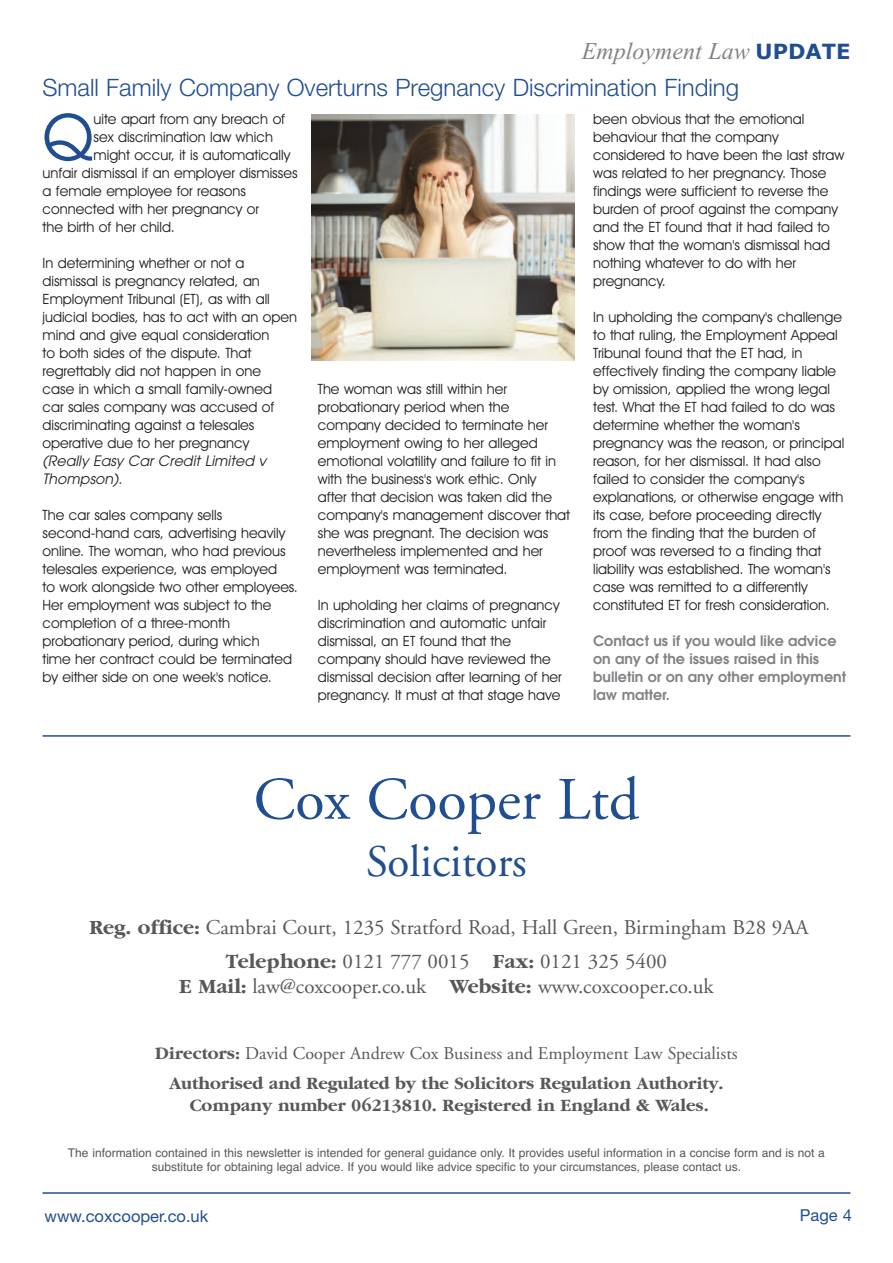
<style>
.page{position:relative;width:893px;height:1263px;background:#fff}
.page>*{position:absolute;margin:0;border:0;box-sizing:border-box;transform-origin:0 0}
.t1{font:64.95px "Avant Garde IT Cby BT";color:#214e91}
.t2{font:60px "Adobe Garamond";color:#214e91}
.t3{font:45px "Adobe Garamond";color:#214e91}
.t4{font:300 24px "Helvetica Neue";color:#214e91}
.t5{font:italic 24px "Times";color:#808285}
.t6{font:21px/33.8px "Adobe Garamond";color:#57585a;text-align:center}
.t7{font:700 18px/21.6px "Garamond";color:#57585a;text-align:center}
.t8{font:18px "Adobe Garamond";color:#57585a}
.t9{font:16.5px "Helvetica Neue";color:#214e91}
.t10{font:14.25px/18px "Avant Garde IT Cby BT";color:#231f20}
.t11{font:600 14.25px/18px "Avant Garde";color:#808285}
.t12{font:italic 14.25px/18px "Avant Garde";color:#231f20}
.t13{font:12px/14.4px "Helvetica";color:#57585a;text-align:center}
.s1{font-family:"Verdana";font-weight:700;font-style:normal;font-size:21px;color:#214e91}
.s2{font-family:"Avant Garde IT Cby BT";font-style:normal}
.s3{font-family:"Garamond";font-weight:700}
</style>
<div class="page">
<hr style="left:43px;top:735px;width:807px;height:2px;background:#214e91">
<hr style="left:43px;top:1192px;width:807px;height:2px;background:#214e91">
<img style="left:312px;top:115px;width:262px;height:246px">
<h3 class="t5" style="left:582px;top:37px;width:270px">Employment Law <span class="s1">UPDATE</span></h3>
<h3 class="t4" style="left:43px;top:68px;width:698px">Small Family Company Overturns Pregnancy Discrimination Finding</h3>
<h1 class="t1" style="left:43px;top:114px;width:53px">Q</h1>
<p class="t10" style="left:94px;top:111px;width:193px">uite apart from any breach of</p>
<p class="t10" style="left:94px;top:129px;width:181px">sex discrimination law which</p>
<p class="t10" style="left:94px;top:147px;width:198px">might occur, it is automatically</p>
<p class="t10" style="left:43px;top:165px;width:257px">unfair dismissal if an employer dismisses</p>
<p class="t10" style="left:43px;top:183px;width:205px">a female employee for reasons</p>
<p class="t10" style="left:43px;top:201px;width:218px">connected with her pregnancy or</p>
<p class="t10" style="left:43px;top:219px;width:134px">the birth of her child.</p>
<p class="t10" style="left:43px;top:255px;width:256px">In determining whether or not a dismissal is pregnancy related, an Employment Tribunal (ET), as with all judicial bodies, has to act with an open mind and give equal consideration<br>to both sides of the dispute. That regrettably did not happen in one<br>case in which a small family-owned<br>car sales company was accused of discriminating against a telesales operative due to her pregnancy</p>
<p class="t12" style="left:43px;top:453px;width:225px">(Really Easy Car Credit Limited v<br>Thompson)<span class="s2">.</span></p>
<p class="t10" style="left:43px;top:507px;width:257px">The car sales company sells second-hand cars, advertising heavily online. The woman, who had previous telesales experience, was employed<br>to work alongside two other employees.<br>Her employment was subject to the completion of a three-month probationary period, during which<br>time her contract could be terminated by either side on one week's notice.</p>
<p class="t10" style="left:318px;top:381px;width:254px">The woman was still within her probationary period when the company decided to terminate her employment owing to her alleged emotional volatility and failure to fit in with the business's work ethic. Only<br>after that decision was taken did the company's management discover that she was pregnant. The decision was nevertheless implemented and her employment was terminated.</p>
<p class="t10" style="left:318px;top:597px;width:245px">In upholding her claims of pregnancy discrimination and automatic unfair dismissal, an ET found that the company should have reviewed the dismissal decision after learning of her pregnancy. It must at that stage have</p>
<p class="t10" style="left:593px;top:111px;width:253px">been obvious that the emotional behaviour that the company considered to have been the last straw was related to her pregnancy. Those findings were sufficient to reverse the burden of proof against the company and the ET found that it had failed to show that the woman's dismissal had nothing whatever to do with her pregnancy.</p>
<p class="t10" style="left:593px;top:309px;width:253px">In upholding the company's challenge to that ruling, the Employment Appeal Tribunal found that the ET had, in effectively finding the company liable by omission, applied the wrong legal test. What the ET had failed to do was determine whether the woman's pregnancy was the reason, or principal reason, for her dismissal. It had also failed to consider the company's explanations, or otherwise engage with its case, before proceeding directly from the finding that the burden of proof was reversed to a finding that liability was established. The woman's case was remitted to a differently constituted ET for fresh consideration.</p>
<p class="t11" style="left:593px;top:633px;width:254px">Contact us if you would like advice on any of the issues raised in this bulletin or on any other employment law matter.</p>
<h2 class="t2" style="left:254px;top:776px;width:387px">Cox Cooper Ltd</h2>
<h3 class="t3" style="left:366px;top:843px;width:162px">Solicitors</h3>
<h3 class="t6" style="left:89px;top:912px;width:721px"><span class="s3">Reg. office:</span> Cambrai Court, 1235 Stratford Road, Hall Green, Birmingham B28 9AA<br><span class="s3">Telephone:</span> 0121 777 0015 <span class="s3">Fax:</span> 0121 325 5400</h3>
<h3 class="t6" style="left:179px;top:971px;width:536px"><span class="s3">E Mail:</span> law@coxcooper.co.uk <span class="s3">Website:</span> www.coxcooper.co.uk</h3>
<p class="t8" style="left:155px;top:1046px;width:584px"><span class="s3">Directors:</span> David Cooper Andrew Cox Business and Employment Law Specialists</p>
<p class="t7" style="left:169px;top:1072px;width:556px">Authorised and Regulated by the Solicitors Regulation Authority.<br>Company number 06213810. Registered in England &amp; Wales.</p>
<p class="t13" style="left:68px;top:1145px;width:758px">The information contained in this newsletter is intended for general guidance only. It provides useful information in a concise form and is not a substitute for obtaining legal advice. If you would like advice specific to your circumstances, please contact us.</p>
<p class="t9" style="left:45px;top:1204px;width:165px">www.coxcooper.co.uk</p>
<p class="t9" style="left:800px;top:1203px;width:54px">Page 4</p>
</div>
